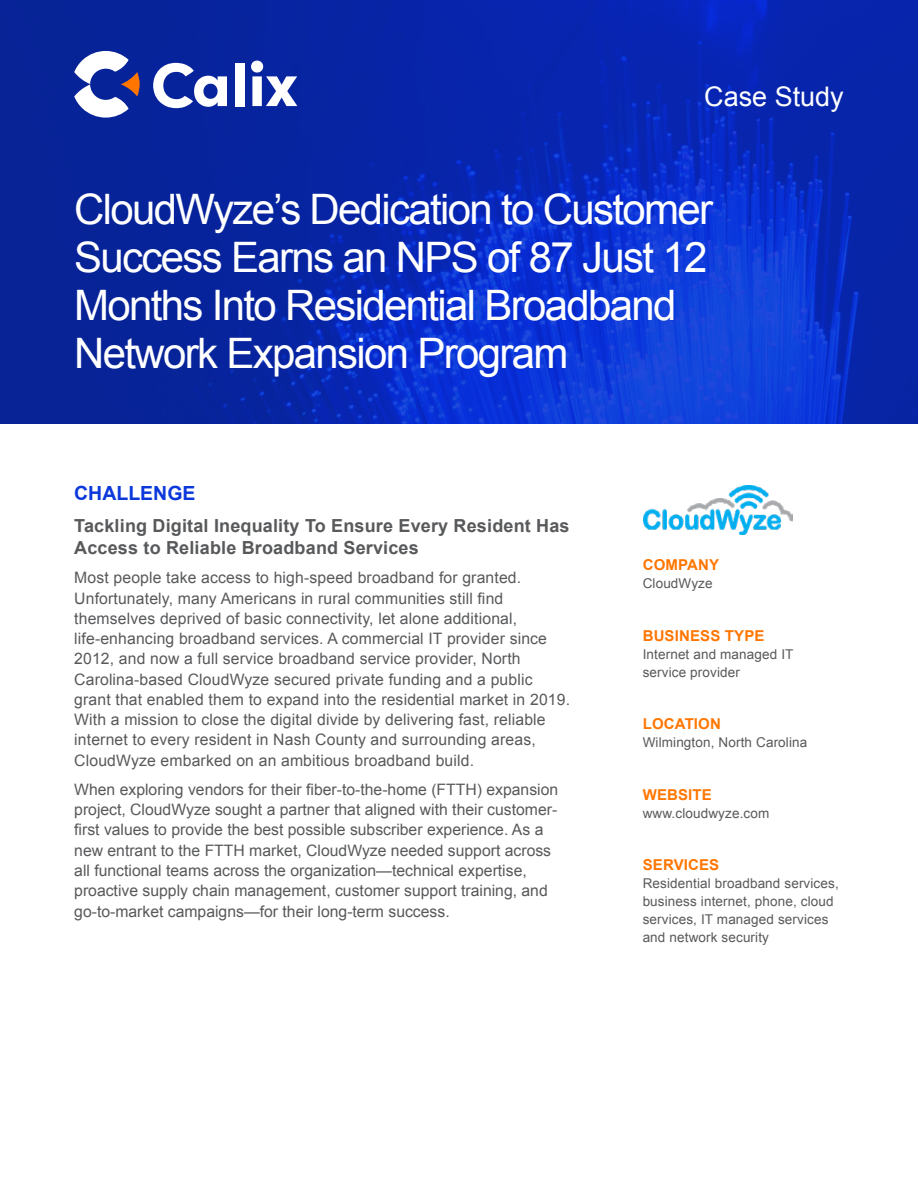
<style>
.page{position:relative;width:918px;height:1188px;background:#fff}
.page>*{position:absolute;margin:0;border:0;box-sizing:border-box;transform-origin:0 0}
.H1__Cover{font:42px/48px "Arial";letter-spacing:-.04em;color:#fff}
.Solution_Brief_Title{font:27px "Arial";color:#fff}
.Body_Copy{font:700 19.5px "Arial";color:#0b38db}
.Body_Copy-2{font:700 18px/22.5px "Arial";letter-spacing:.01em;color:#58595b}
.Body_Copy-3{font:15.75px/20.2px "Arial";letter-spacing:.01em;color:#58595b}
.Body_Copy-4{font:700 15px "Arial";letter-spacing:.01em;color:#ff7600}
.Body_Copy-5{font:13.5px/18px "Arial";letter-spacing:.01em;color:#58595b}
</style>
<div class="page">
<svg style="left:0;top:0;width:918px;height:423px;background:#0829b2"></svg>
<svg style="left:251px;top:61px;width:46px;height:45px"></svg>
<div style="left:235px;top:63px;width:9px;height:43px;background:#fff"></div>
<svg style="left:153px;top:63px;width:74px;height:45px"></svg>
<svg style="left:74px;top:51px;width:66px;height:67px"></svg>
<img style="left:643px;top:486px;width:150px;height:49px">
<p class="Solution_Brief_Title" style="left:704px;top:79px;width:141px">Case Study</p>
<p class="H1__Cover" style="left:74px;top:186px;width:640px">CloudWyze’s Dedication to Customer<br>Success Earns an NPS of 87 Just 12<br>Months Into Residential Broadband<br>Network Expansion Program</p>
<p class="Body_Copy" style="left:74px;top:481px;width:123px">CHALLENGE</p>
<p class="Body_Copy-2" style="left:74px;top:515px;width:497px">Tackling Digital Inequality To Ensure Every Resident Has<br>Access to Reliable Broadband Services</p>
<p class="Body_Copy-3" style="left:74px;top:568px;width:497px">Most people take access to high-speed broadband for granted.<br>Unfortunately, many Americans in rural communities still find themselves deprived of basic connectivity, let alone additional, life-enhancing broadband services. A commercial IT provider since 2012, and now a full service broadband service provider, North Carolina-based CloudWyze secured private funding and a public grant that enabled them to expand into the residential market in 2019.<br>With a mission to close the digital divide by delivering fast, reliable internet to every resident in Nash County and surrounding areas, CloudWyze embarked on an ambitious broadband build.</p>
<p class="Body_Copy-3" style="left:74px;top:779px;width:486px">When exploring vendors for their fiber-to-the-home (FTTH) expansion project, CloudWyze sought a partner that aligned with their customer&shy;first values to provide the best possible subscriber experience. As a new entrant to the FTTH market, CloudWyze needed support across all functional teams across the organization—technical expertise, proactive supply chain management, customer support training, and go-to-market campaigns—for their long-term success.</p>
<p class="Body_Copy-4" style="left:643px;top:555px;width:78px">COMPANY</p>
<p class="Body_Copy-5" style="left:643px;top:575px;width:71px">CloudWyze</p>
<p class="Body_Copy-4" style="left:643px;top:626px;width:123px">BUSINESS TYPE</p>
<p class="Body_Copy-5" style="left:643px;top:645px;width:152px">Internet and managed IT service provider</p>
<p class="Body_Copy-4" style="left:643px;top:714px;width:80px">LOCATION</p>
<p class="Body_Copy-5" style="left:643px;top:734px;width:166px">Wilmington, North Carolina</p>
<p class="Body_Copy-4" style="left:643px;top:785px;width:71px">WEBSITE</p>
<p class="Body_Copy-5" style="left:643px;top:804px;width:128px">www.cloudwyze.com</p>
<p class="Body_Copy-4" style="left:643px;top:855px;width:78px">SERVICES</p>
<p class="Body_Copy-5" style="left:643px;top:875px;width:198px">Residential broadband services, business internet, phone, cloud services, IT managed services and network security</p>
</div>
